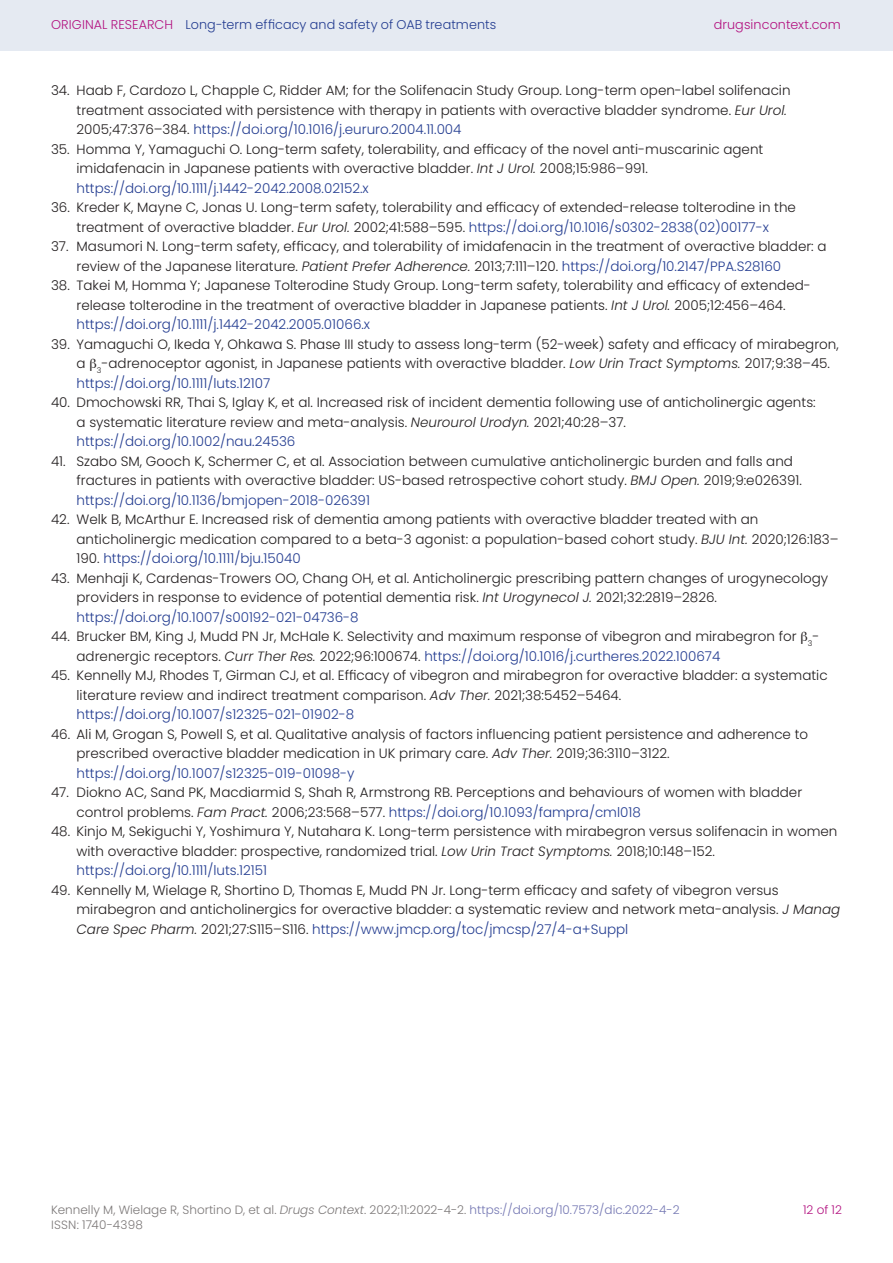
<style>
.page{position:relative;width:893px;height:1263px;background:#fff}
.page>*{position:absolute;margin:0;border:0;box-sizing:border-box;transform-origin:0 0}
.t1{font:300 13.5px/19.5px "Poppins";color:#231f20}
.t2{font:300 12.75px "Poppins";letter-spacing:.005em;color:#243d91}
.t3{font:300 12.75px "Poppins";letter-spacing:.01em;color:#b31280}
.t4{font:300 12px "Poppins";color:#7c7878}
.t5{font:300 12px "Poppins";color:#b31280}
.s1{color:#b31280}
.s2{font-style:italic}
.s3{color:#243d91}
.s4{color:#7376b2}
</style>
<div class="page">
<div style="left:0;top:0;width:893px;height:51px;background:#e5eaf2"></div>
<p class="t2" style="left:51px;top:17px;width:447px"><span class="s1">ORIGINAL RESEARCH</span> Long-term efficacy and safety of OAB treatments</p>
<p class="t3" style="left:714px;top:17px;width:129px">drugsincontext.com</p>
<p class="t1" style="left:77px;top:81px;width:715px;text-indent:-25px">34. Haab F, Cardozo L, Chapple C, Ridder AM; for the Solifenacin Study Group. Long-term open-label solifenacin treatment associated with persistence with therapy in patients with overactive bladder syndrome. <span class="s2">Eur Urol.<br></span>2005;47:376–384. <span class="s3">https://doi.org/10.1016/j.eururo.2004.11.004</span></p>
<p class="t1" style="left:77px;top:139px;width:688px;text-indent:-25px">35. Homma Y, Yamaguchi O. Long-term safety, tolerability, and efficacy of the novel anti-muscarinic agent imidafenacin in Japanese patients with overactive bladder. <span class="s2">Int J Urol.</span> 2008;15:986–991. <span class="s3">https://doi.org/10.1111/j.1442-2042.2008.02152.x</span></p>
<p class="t1" style="left:51px;top:198px;width:746px;text-align:center">36. Kreder K, Mayne C, Jonas U. Long-term safety, tolerability and efficacy of extended-release tolterodine in the treatment of overactive bladder. <span class="s2">Eur Urol.</span> 2002;41:588–595. <span class="s3">https://doi.org/10.1016/s0302-2838(02)00177-x</span></p>
<p class="t1" style="left:77px;top:237px;width:751px;text-indent:-25px">37. Masumori N. Long-term safety, efficacy, and tolerability of imidafenacin in the treatment of overactive bladder: a review of the Japanese literature. <span class="s2">Patient Prefer Adherence.</span> 2013;7:111–120. <span class="s3">https://doi.org/10.2147/PPA.S28160</span></p>
<p class="t1" style="left:77px;top:276px;width:736px;text-indent:-25px">38. Takei M, Homma Y; Japanese Tolterodine Study Group. Long-term safety, tolerability and efficacy of extended&shy;release tolterodine in the treatment of overactive bladder in Japanese patients. <span class="s2">Int J Urol.</span> 2005;12:456–464. <span class="s3">https://doi.org/10.1111/j.1442-2042.2005.01066.x</span></p>
<p class="t1" style="left:77px;top:334px;width:764px;text-indent:-25px">39. Yamaguchi O, Ikeda Y, Ohkawa S. Phase III study to assess long-term (52-week) safety and efficacy of mirabegron, a <sub>3</sub>-adrenoceptor agonist, in Japanese patients with overactive bladder. <span class="s2">Low Urin Tract Symptoms.</span> 2017;9:38–45. <span class="s3">https://doi.org/10.1111/luts.12107</span></p>
<p class="t1" style="left:77px;top:393px;width:741px;text-indent:-25px">40. Dmochowski RR, Thai S, Iglay K, et al. Increased risk of incident dementia following use of anticholinergic agents: a systematic literature review and meta-analysis. <span class="s2">Neurourol Urodyn.</span> 2021;40:28–37. <span class="s3">https://doi.org/10.1002/nau.24536</span></p>
<p class="t1" style="left:77px;top:451px;width:727px;text-indent:-25px">41. Szabo SM, Gooch K, Schermer C, et al. Association between cumulative anticholinergic burden and falls and fractures in patients with overactive bladder: US-based retrospective cohort study. <span class="s2">BMJ Open.</span> 2019;9:e026391. <span class="s3">https://doi.org/10.1136/bmjopen-2018-026391</span></p>
<p class="t1" style="left:77px;top:510px;width:764px;text-indent:-25px">42. Welk B, McArthur E. Increased risk of dementia among patients with overactive bladder treated with an anticholinergic medication compared to a beta-3 agonist: a population-based cohort study. <span class="s2">BJU Int.</span> 2020;126:183–<br>190. <span class="s3">https://doi.org/10.1111/bju.15040</span></p>
<p class="t1" style="left:77px;top:568px;width:753px;text-indent:-25px">43. Menhaji K, Cardenas-Trowers OO, Chang OH, et al. Anticholinergic prescribing pattern changes of urogynecology providers in response to evidence of potential dementia risk. <span class="s2">Int Urogynecol J.</span> 2021;32:2819–2826. <span class="s3">https://doi.org/10.1007/s00192-021-04736-8</span></p>
<p class="t1" style="left:77px;top:627px;width:744px;text-indent:-25px">44. Brucker BM, King J, Mudd PN Jr, McHale K. Selectivity and maximum response of vibegron and mirabegron for <sub>3</sub>- adrenergic receptors. <span class="s2">Curr Ther Res.</span> 2022;96:100674. <span class="s3">https://doi.org/10.1016/j.curtheres.2022.100674</span></p>
<p class="t1" style="left:77px;top:666px;width:753px;text-indent:-25px">45. Kennelly MJ, Rhodes T, Girman CJ, et al. Efficacy of vibegron and mirabegron for overactive bladder: a systematic literature review and indirect treatment comparison. <span class="s2">Adv Ther.</span> 2021;38:5452–5464. <span class="s3">https://doi.org/10.1007/s12325-021-01902-8</span></p>
<p class="t1" style="left:77px;top:724px;width:733px;text-indent:-25px">46. Ali M, Grogan S, Powell S, et al. Qualitative analysis of factors influencing patient persistence and adherence to prescribed overactive bladder medication in UK primary care. <span class="s2">Adv Ther.</span> 2019;36:3110–3122. <span class="s3">https://doi.org/10.1007/s12325-019-01098-y</span></p>
<p class="t1" style="left:77px;top:783px;width:727px;text-indent:-25px">47. Diokno AC, Sand PK, Macdiarmid S, Shah R, Armstrong RB. Perceptions and behaviours of women with bladder control problems. <span class="s2">Fam Pract.</span> 2006;23:568–577. <span class="s3">https://doi.org/10.1093/fampra/cml018</span></p>
<p class="t1" style="left:77px;top:822px;width:762px;text-indent:-25px">48. Kinjo M, Sekiguchi Y, Yoshimura Y, Nutahara K. Long-term persistence with mirabegron versus solifenacin in women with overactive bladder: prospective, randomized trial. <span class="s2">Low Urin Tract Symptoms.</span> 2018;10:148–152. <span class="s3">https://doi.org/10.1111/luts.12151</span></p>
<p class="t1" style="left:77px;top:880px;width:765px;text-indent:-25px">49. Kennelly M, Wielage R, Shortino D, Thomas E, Mudd PN Jr. Long-term efficacy and safety of vibegron versus mirabegron and anticholinergics for overactive bladder: a systematic review and network meta-analysis. <span class="s2">J Manag<br>Care Spec Pharm.</span> 2021;27:S115–S116. <span class="s3">https://www.jmcp.org/toc/jmcsp/27/4-a+Suppl</span></p>
<p class="t4" style="left:51px;top:1203px;width:630px">Kennelly M, Wielage R, Shortino D, et al. <span class="s2">Drugs Context</span>. 2022;11:2022-4-2. <span class="s4">https://doi.org/10.7573/dic.2022-4-2</span></p>
<p class="t5" style="left:803px;top:1203px;width:40px">12 of 12</p>
<p class="t4" style="left:51px;top:1218px;width:93px">ISSN: 1740-4398</p>
</div>
